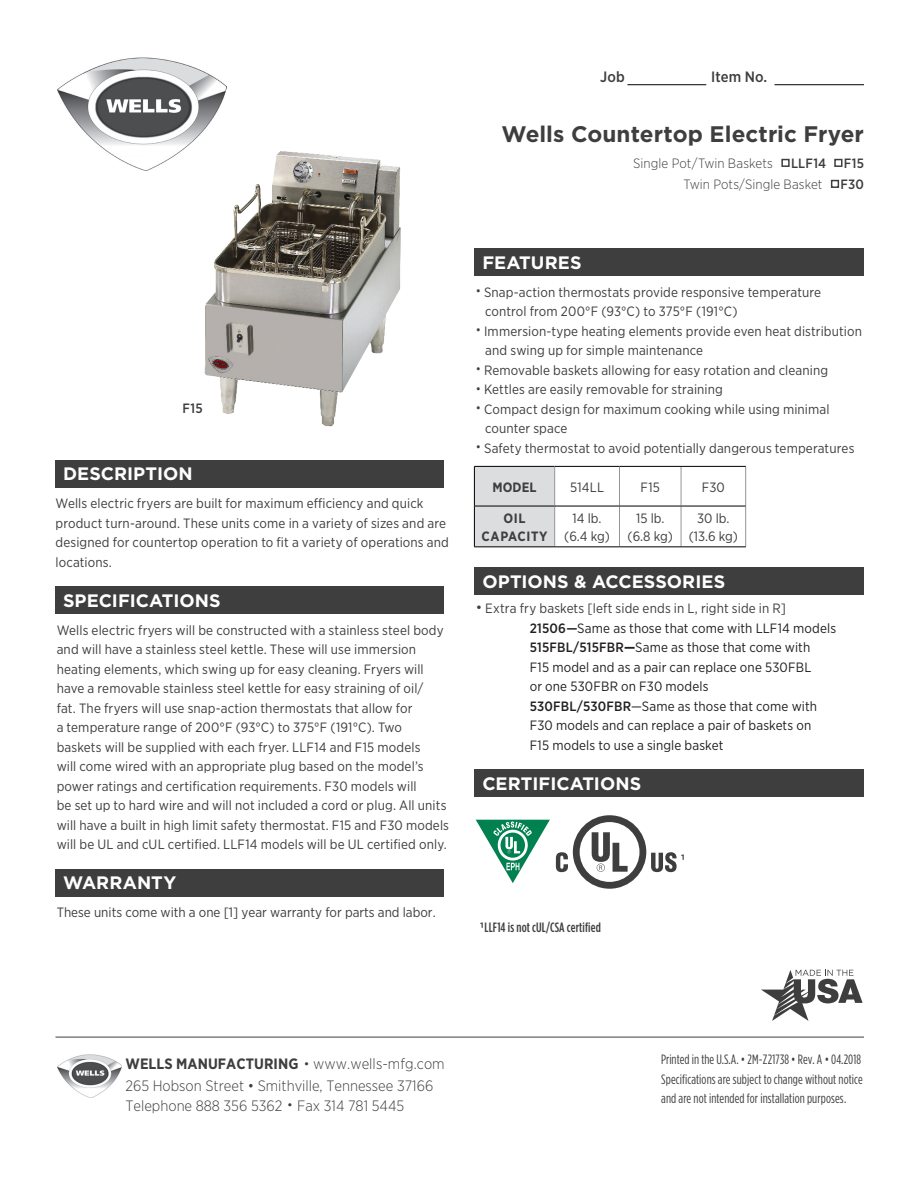
<style>
.page{position:relative;width:918px;height:1188px;background:#fff}
.page>*{position:absolute;margin:0;border:0;box-sizing:border-box;transform-origin:0 0}
.t1{font:700 22.5px "Gotham";color:#3e3e3f}
.t2{font:700 18px "Gotham";color:#fff}
.t3{font:300 15px/21.5px "Gotham Narrow";color:#3e3e3f}
.t4{font:500 15px "Gotham Narrow";letter-spacing:.01em;color:#3e3e3f}
.t5{font:13.5px/19.5px "Gotham Narrow";letter-spacing:.01em;color:#3e3e3f}
.t6{font:13.5px/19.5px "Gotham Narrow";letter-spacing:.01em;color:#231f20}
.t7{font:13.5px/19.5px "Gotham Condensed";letter-spacing:.01em;color:#3e3e3f}
.t8{font:300 13.5px "Gotham Narrow";letter-spacing:.005em;color:#3e3e3f}
.t9{font:500 13.5px "Gotham Condensed";letter-spacing:.015em;color:#3e3e3f}
.t10{font:700 13.5px/18px "Gotham Narrow";letter-spacing:.045em;color:#3e3e3f;text-align:center}
.t11{font:500 13.5px "Gotham Narrow";letter-spacing:.01em;color:#3e3e3f}
.t12{font:700 13.5px "Gotham";color:#3e3e3f}
.s1{font-size:12px}
.s2{font-family:"Gotham";color:#3e3e3f}
.s3{color:#3e3e3f}
.s4{font-weight:500}
.s5{font-weight:700}
.s6{font-family:"Gotham";font-weight:700}
.s7{font-family:"Gotham";font-weight:400;font-size:12px}
</style>
<div class="page">
<img style="left:204px;top:151px;width:197px;height:276px">
<div style="left:781px;top:159px;width:9px;height:8px;border:2px solid #3e3e3f"></div>
<div style="left:834px;top:159px;width:8px;height:8px;border:2px solid #3e3e3f"></div>
<div style="left:831px;top:180px;width:8px;height:8px;border:2px solid #3e3e3f"></div>
<hr style="left:627px;top:84px;width:79px;height:1px;background:#000">
<hr style="left:775px;top:84px;width:89px;height:1px;background:#000">
<div style="left:56px;top:460px;width:388px;height:27px;background:#3e3e3f"></div>
<div style="left:56px;top:586px;width:388px;height:28px;background:#3e3e3f"></div>
<div style="left:56px;top:869px;width:388px;height:27px;background:#3e3e3f"></div>
<div style="left:475px;top:248px;width:389px;height:28px;background:#3e3e3f"></div>
<div style="left:475px;top:770px;width:389px;height:27px;background:#3e3e3f"></div>
<div style="left:475px;top:567px;width:389px;height:27px;background:#3e3e3f"></div>
<svg style="left:476px;top:820px;width:74px;height:63px"></svg>
<hr style="left:56px;top:1037px;width:808px;height:1px;background:#3e3e3f">
<svg style="left:761px;top:970px;width:102px;height:51px"></svg>
<svg style="left:556px;top:815px;width:121px;height:74px"></svg>
<div style="left:475px;top:467px;width:79px;height:80px;background:#dcdddf"></div>
<hr style="left:474px;top:466px;width:81px;height:1px;background:#000">
<hr style="left:474px;top:467px;width:1px;height:39px;background:#000">
<hr style="left:555px;top:466px;width:64px;height:1px;background:#000">
<hr style="left:554px;top:467px;width:1px;height:39px;background:#939598">
<hr style="left:619px;top:467px;width:1px;height:39px;background:#939598">
<hr style="left:681px;top:467px;width:1px;height:39px;background:#939598">
<hr style="left:745px;top:467px;width:1px;height:39px;background:#939598">
<hr style="left:554px;top:506px;width:1px;height:41px;background:#939598">
<hr style="left:619px;top:506px;width:1px;height:41px;background:#939598">
<hr style="left:681px;top:506px;width:1px;height:41px;background:#939598">
<hr style="left:745px;top:506px;width:1px;height:41px;background:#939598">
<hr style="left:620px;top:466px;width:61px;height:1px;background:#000">
<hr style="left:620px;top:506px;width:61px;height:1px;background:#000">
<hr style="left:681px;top:466px;width:65px;height:1px;background:#000">
<hr style="left:474px;top:506px;width:81px;height:1px;background:#000">
<hr style="left:474px;top:506px;width:1px;height:41px;background:#000">
<hr style="left:474px;top:547px;width:81px;height:1px;background:#000">
<hr style="left:555px;top:506px;width:64px;height:1px;background:#000">
<hr style="left:555px;top:547px;width:64px;height:1px;background:#000">
<hr style="left:681px;top:506px;width:64px;height:1px;background:#000">
<hr style="left:681px;top:547px;width:65px;height:1px;background:#000">
<hr style="left:620px;top:547px;width:61px;height:1px;background:#000">
<img style="left:57px;top:1054px;width:64px;height:44px">
<img style="left:57px;top:57px;width:170px;height:113px">
<p class="t11" style="left:183px;top:400px;width:22px">F15</p>
<h2 class="t2" style="left:63px;top:462px;width:131px">DESCRIPTION</h2>
<p class="t5" style="left:56px;top:494px;width:395px">Wells electric fryers are built for maximum efficiency and quick product turn-around. These units come in a variety of sizes and are designed for countertop operation to fit a variety of operations and locations.</p>
<h2 class="t2" style="left:63px;top:589px;width:159px">SPECIFICATIONS</h2>
<p class="t5" style="left:57px;top:620px;width:394px">Wells electric fryers will be constructed with a stainless steel body and will have a stainless steel kettle. These will use immersion heating elements, which swing up for easy cleaning. Fryers will have a removable stainless steel kettle for easy straining of oil/<br>fat. The fryers will use snap-action thermostats that allow for<br>a temperature range of 200°F (93°C) to 375°F (191°C). Two baskets will be supplied with each fryer. LLF14 and F15 models<br>will come wired with an appropriate plug based on the model’s power ratings and certification requirements. F30 models will<br>be set up to hard wire and will not included a cord or plug. All units will have a built in high limit safety thermostat. F15 and F30 models will be UL and cUL certified. LLF14 models will be UL certified only.</p>
<h2 class="t2" style="left:63px;top:871px;width:115px">WARRANTY</h2>
<p class="t5" style="left:57px;top:903px;width:380px">These units come with a one [1] year warranty for parts and labor.</p>
<p class="t4" style="left:600px;top:68px;width:26px">Job</p>
<p class="t4" style="left:711px;top:68px;width:58px">Item No.</p>
<h1 class="t1" style="left:501px;top:119px;width:364px">Wells Countertop Electric Fryer</h1>
<p class="t8" style="left:633px;top:155px;width:141px">Single Pot/Twin Baskets</p>
<p class="t11" style="left:791px;top:154px;width:37px">LLF14</p>
<p class="t11" style="left:844px;top:154px;width:22px">F15</p>
<p class="t8" style="left:683px;top:176px;width:141px">Twin Pots/Single Basket</p>
<p class="t11" style="left:841px;top:175px;width:25px">F30</p>
<h2 class="t2" style="left:482px;top:250px;width:101px">FEATURES</h2>
<p class="t5" style="left:485px;top:282px;width:337px;text-indent:-9px"><span class="s1">•</span> Snap-action thermostats provide responsive temperature control from 200°F (93°C) to 375°F (191°C)</p>
<p class="t5" style="left:485px;top:321px;width:378px;text-indent:-9px"><span class="s1">•</span> Immersion-type heating elements provide even heat distribution and swing up for simple maintenance</p>
<p class="t5" style="left:476px;top:360px;width:354px"><span class="s1">•</span> Removable baskets allowing for easy rotation and cleaning</p>
<p class="t5" style="left:476px;top:380px;width:249px"><span class="s1">•</span> Kettles are easily removable for straining</p>
<p class="t5" style="left:485px;top:399px;width:346px;text-indent:-9px"><span class="s1">•</span> Compact design for maximum cooking while using minimal counter space</p>
<p class="t5" style="left:476px;top:438px;width:380px"><span class="s1">•</span> Safety thermostat to avoid potentially dangerous temperatures</p>
<p class="t10" style="left:493px;top:478px;width:45px">MODEL</p>
<p class="t5" style="left:570px;top:477px;width:35px">514LL</p>
<p class="t5" style="left:641px;top:477px;width:21px">F15</p>
<p class="t5" style="left:702px;top:477px;width:25px">F30</p>
<p class="t10" style="left:482px;top:509px;width:67px">OIL<br>CAPACITY</p>
<p class="t5" style="left:564px;top:509px;width:47px;line-height:18px;text-align:center">14 lb. (6.4 kg)</p>
<p class="t5" style="left:628px;top:509px;width:47px;line-height:18px;text-align:center">15 lb. (6.8 kg)</p>
<p class="t5" style="left:689px;top:509px;width:51px;line-height:18px;text-align:center">30 lb. (13.6 kg)</p>
<h2 class="t2" style="left:482px;top:569px;width:244px">OPTIONS &amp; ACCESSORIES</h2>
<p class="t6" style="left:530px;top:599px;width:308px;text-indent:-54px"><span class="s2">•</span> <span class="s3">Extra fry baskets [left side ends in L, right side in R] </span><span class="s4">21506—</span>Same as those that come with LLF14 models <span class="s4">515FBL/515FBR</span><span class="s5">—</span>Same as those that come with<br>F15 model and as a pair can replace one 530FBL<br>or one 530FBR on F30 models <span class="s4">530FBL/530FBR</span>—Same as those that come with F30 models and can replace a pair of baskets on<br>F15 models to use a single basket</p>
<h2 class="t2" style="left:482px;top:772px;width:160px">CERTIFICATIONS</h2>
<p class="t9" style="left:480px;top:920px;width:123px"><span class="s6">1</span>LLF14 is not cUL/CSA certified</p>
<p class="t12" style="left:681px;top:850px;width:6px">1</p>
<p class="t3" style="left:125px;top:1053px;width:321px"><span class="s5">WELLS MANUFACTURING</span> <span class="s7">•</span> www.wells-mfg.com<br>265 Hobson Street • Smithville, Tennessee 37166</p>
<p class="t3" style="left:125px;top:1094px;width:280px">Telephone 888 356 5362 <span class="s7">•</span> Fax 314 781 5445</p>
<p class="t7" style="left:661px;top:1050px;width:203px">Printed in the U.S.A. • 2M-Z21738 • Rev. A • 04.2018<br>Specifications are subject to change without notice and are not intended for installation purposes.</p>
</div>
